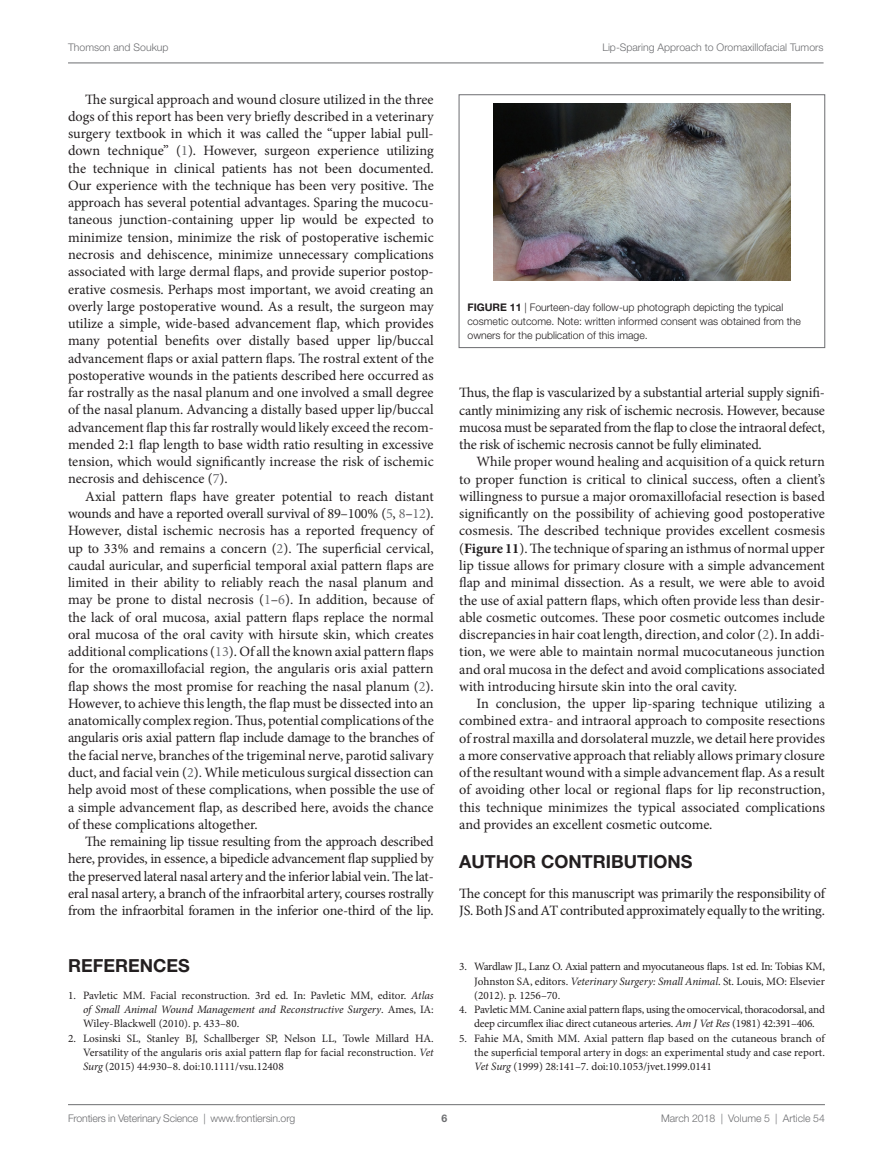
<style>
.page{position:relative;width:893px;height:1170px;background:#fff}
.page>*{position:absolute;margin:0;border:0;box-sizing:border-box;transform-origin:0 0}
.t1{font:700 18px "Helvetica Neue LT Std";color:#231f20}
.t2{font:14.25px/17.2px "Minion Pro";letter-spacing:-.01em;color:#231f20;text-align:justify}
.t3{font:11.25px/14.2px "Minion Pro";letter-spacing:-.01em;color:#231f20;text-align:justify}
.t4{font:300 10.5px/14.2px "Helvetica Neue LT Std";color:#231f20}
.t5{font:300 10.5px "Helvetica Neue LT Std";color:#6c6d70}
.t6{font:700 10.5px "Helvetica Neue LT Std";color:#6c6d70}
.s1{color:#6c6d70}
.s2{font-style:italic}
.s3{font-weight:700}
</style>
<div class="page">
<img style="left:493px;top:103px;width:298px;height:177px">
<div style="left:459px;top:94px;width:366px;height:254px;border:1px solid #6c6d70"></div>
<hr style="left:68px;top:63px;width:756px;height:1px;background:#6c6d70">
<hr style="left:68px;top:1104px;width:757px;height:1px;background:#6c6d70">
<p class="t5" style="left:68px;top:41px;width:102px">Thomson and Soukup</p>
<p class="t5" style="left:602px;top:41px;width:223px">Lip-Sparing Approach to Oromaxillofacial Tumors</p>
<p class="t2" style="left:68px;top:90px;width:367px;text-indent:17px">The surgical approach and wound closure utilized in the three dogs of this report has been very briefly described in a veterinary surgery textbook in which it was called the “upper labial pull&shy;down technique” (<span class="s1">1</span>). However, surgeon experience utilizing the technique in clinical patients has not been documented.<br>Our experience with the technique has been very positive. The approach has several potential advantages. Sparing the mucocu&shy;taneous junction-containing upper lip would be expected to minimize tension, minimize the risk of postoperative ischemic necrosis and dehiscence, minimize unnecessary complications associated with large dermal flaps, and provide superior postop&shy;erative cosmesis. Perhaps most important, we avoid creating an overly large postoperative wound. As a result, the surgeon may utilize a simple, wide-based advancement flap, which provides many potential benefits over distally based upper lip/buccal advancement flaps or axial pattern flaps. The rostral extent of the postoperative wounds in the patients described here occurred as far rostrally as the nasal planum and one involved a small degree of the nasal planum. Advancing a distally based upper lip/buccal advancement flap this far rostrally would likely exceed the recom&shy;mended 2:1 flap length to base width ratio resulting in excessive tension, which would significantly increase the risk of ischemic necrosis and dehiscence (<span class="s1">7</span>).</p>
<p class="t2" style="left:68px;top:487px;width:367px;text-indent:17px">Axial pattern flaps have greater potential to reach distant wounds and have a reported overall survival of 89–100% (<span class="s1">5</span>, <span class="s1">8</span>–<span class="s1">12</span>).<br>However, distal ischemic necrosis has a reported frequency of up to 33% and remains a concern (<span class="s1">2</span>). The superficial cervical, caudal auricular, and superficial temporal axial pattern flaps are limited in their ability to reliably reach the nasal planum and may be prone to distal necrosis (<span class="s1">1</span>–<span class="s1">6</span>). In addition, because of the lack of oral mucosa, axial pattern flaps replace the normal oral mucosa of the oral cavity with hirsute skin, which creates additional complications (<span class="s1">13</span>). Of all the known axial pattern flaps for the oromaxillofacial region, the angularis oris axial pattern flap shows the most promise for reaching the nasal planum (<span class="s1">2</span>).<br>However, to achieve this length, the flap must be dissected into an anatomically complex region. Thus, potential complications of the angularis oris axial pattern flap include damage to the branches of the facial nerve, branches of the trigeminal nerve, parotid salivary duct, and facial vein (<span class="s1">2</span>). While meticulous surgical dissection can help avoid most of these complications, when possible the use of a simple advancement flap, as described here, avoids the chance of these complications altogether.</p>
<p class="t2" style="left:68px;top:832px;width:367px;text-indent:17px">The remaining lip tissue resulting from the approach described here, provides, in essence, a bipedicle advancement flap supplied by the preserved lateral nasal artery and the inferior labial vein. The lat&shy;eral nasal artery, a branch of the infraorbital artery, courses rostrally from the infraorbital foramen in the inferior one-third of the lip.</p>
<p class="t1" style="left:68px;top:954px;width:111px">REFERENCES</p>
<p class="t3" style="left:83px;top:988px;width:352px;text-indent:-15px">1. Pavletic MM. Facial reconstruction. 3rd ed. In: Pavletic MM, editor. <span class="s2">Atlas of Small Animal Wound Management and Reconstructive Surgery</span>. Ames, IA:<br>Wiley-Blackwell (2010). p. 433–80.</p>
<p class="t3" style="left:83px;top:1030px;width:352px;text-indent:-15px">2. Losinski SL, Stanley BJ, Schallberger SP, Nelson LL, Towle Millard HA.<br>Versatility of the angularis oris axial pattern flap for facial reconstruction. <span class="s2">Vet Surg</span> (2015) 44:930–8. doi:10.1111/vsu.12408</p>
<p class="t4" style="left:467px;top:299px;width:335px"><span class="s3">FIGURE 11</span> | Fourteen-day follow-up photograph depicting the typical cosmetic outcome. Note: written informed consent was obtained from the owners for the publication of this image.</p>
<p class="t2" style="left:459px;top:384px;width:367px">Thus, the flap is vascularized by a substantial arterial supply signifi&shy;cantly minimizing any risk of ischemic necrosis. However, because mucosa must be separated from the flap to close the intraoral defect, the risk of ischemic necrosis cannot be fully eliminated.</p>
<p class="t2" style="left:459px;top:453px;width:367px;text-indent:17px">While proper wound healing and acquisition of a quick return to proper function is critical to clinical success, often a client’s willingness to pursue a major oromaxillofacial resection is based significantly on the possibility of achieving good postoperative cosmesis. The described technique provides excellent cosmesis (<span class="s3">Figure 11</span>). The technique of sparing an isthmus of normal upper lip tissue allows for primary closure with a simple advancement flap and minimal dissection. As a result, we were able to avoid the use of axial pattern flaps, which often provide less than desir&shy;able cosmetic outcomes. These poor cosmetic outcomes include discrepancies in hair coat length, direction, and color (<span class="s1">2</span>). In addi&shy;tion, we were able to maintain normal mucocutaneous junction and oral mucosa in the defect and avoid complications associated with introducing hirsute skin into the oral cavity.</p>
<p class="t2" style="left:459px;top:695px;width:367px;text-indent:17px">In conclusion, the upper lip-sparing technique utilizing a combined extra- and intraoral approach to composite resections of rostral maxilla and dorsolateral muzzle, we detail here provides a more conservative approach that reliably allows primary closure of the resultant wound with a simple advancement flap. As a result of avoiding other local or regional flaps for lip reconstruction, this technique minimizes the typical associated complications and provides an excellent cosmetic outcome.</p>
<p class="t1" style="left:459px;top:849px;width:40px">AUTHO</p>
<p class="t1" style="left:523px;top:849px;width:170px">R CONTRIBUTIONS</p>
<p class="t2" style="left:459px;top:884px;width:367px">The concept for this manuscript was primarily the responsibility of<br>JS. Both JS and AT contributed approximately equally to the writing.</p>
<p class="t3" style="left:474px;top:959px;width:352px;text-indent:-15px">3. Wardlaw JL, Lanz O. Axial pattern and myocutaneous flaps. 1st ed. In: Tobias KM, Johnston SA, editors. <span class="s2">Veterinary Surgery: Small Animal</span>. St. Louis, MO: Elsevier (2012). p. 1256–70.</p>
<p class="t3" style="left:459px;top:1002px;width:367px;text-align:center">4. Pavletic MM. Canine axial pattern flaps, using the omocervical, thoracodorsal, and deep circumflex iliac direct cutaneous arteries. <span class="s2">Am J Vet Res</span> (1981) 42:391–406.</p>
<p class="t3" style="left:474px;top:1030px;width:352px;text-indent:-15px">5. Fahie MA, Smith MM. Axial pattern flap based on the cutaneous branch of the superficial temporal artery in dogs: an experimental study and case report.<br><span class="s2">Vet Surg</span> (1999) 28:141–7. doi:10.1053/jvet.1999.0141</p>
<p class="t5" style="left:68px;top:1111px;width:229px">Frontiers in Veterinary Science | www.frontiersin.org</p>
<p class="t5" style="left:661px;top:1111px;width:165px">March 2018 | Volume 5 | Article 54</p>
<p class="t6" style="left:441px;top:1111px;width:7px">6</p>
</div>
